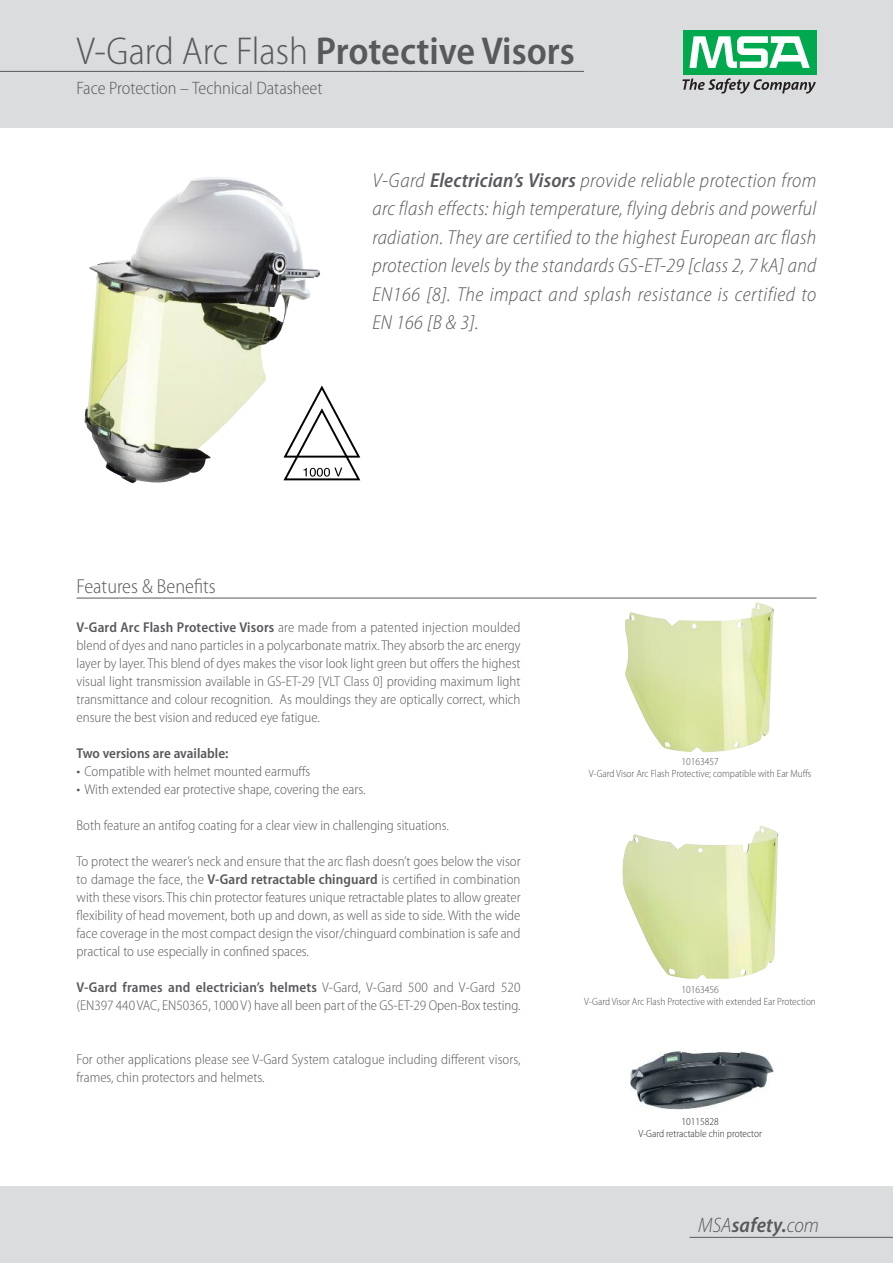
<style>
.page{position:relative;width:893px;height:1263px;background:#fff}
.page>*{position:absolute;margin:0;border:0;box-sizing:border-box;transform-origin:0 0}
.t1{font:600 semi-condensed 39px "Myriad Pro";color:#58595c}
.t2{font:italic 600 semi-condensed 21px "Myriad Pro";letter-spacing:.01em;color:#58595c}
.t3{font:italic 300 semi-condensed 20.25px/28.5px "Myriad Pro";letter-spacing:.025em;color:#58595c;text-align:justify}
.t4{font:300 semi-condensed 20.25px "Myriad Pro";color:#58595c}
.t5{font:300 semi-condensed 18px "Myriad Pro";color:#58595c}
.t6{font:300 semi-condensed 14.25px/18px "Myriad Pro";color:#58595c;text-align:justify}
.t7{font:600 semi-condensed 14.25px "Myriad Pro";color:#58595c}
.t8{font:300 semi-condensed 10.5px/12px "Myriad Pro";color:#525152;text-align:center}
.t9{font:300 semi-condensed 10.5px/12px "Myriad Pro";color:#272627;text-align:center}
.s1{font-weight:300}
.s2{font-weight:600}
.s3{font-size:15.6px}
</style>
<div class="page">
<div style="left:0;top:1186px;width:893px;height:77px;background:#dbdcdd"></div>
<div style="left:0;top:0;width:893px;height:128px;background:#dbdcdd"></div>
<div style="left:683px;top:30px;width:133px;height:44px;background:#00a94e"></div>
<svg style="left:689px;top:36px;width:121px;height:32px"></svg>
<svg style="left:682px;top:78px;width:134px;height:16px"></svg>
<hr style="left:690px;top:1237px;width:203px;height:1px;background:#58595c">
<img style="left:84px;top:177px;width:236px;height:306px">
<div style="left:273px;top:374px;width:99px;height:147px;background:#fff"></div>
<svg style="left:283px;top:385px;width:78px;height:96px"></svg>
<hr style="left:0;top:71px;width:584px;height:1px;background:#58595c">
<hr style="left:77px;top:598px;width:739px;height:1px;background:#58595c">
<img style="left:625px;top:602px;width:148px;height:150px">
<img style="left:622px;top:825px;width:156px;height:154px">
<img style="left:630px;top:1051px;width:144px;height:59px">
<h1 class="t1" style="left:77px;top:29px;width:500px"><span class="s1">V-Gard Arc Flash</span> Protective Visors</h1>
<p class="t5" style="left:77px;top:79px;width:248px">Face Protection – Technical Datasheet</p>
<h3 class="t4" style="left:77px;top:575px;width:141px">Features &amp; Benefits</h3>
<p class="t3" style="left:372px;top:166px;width:445px">V-Gard <span class="s2">Electrician’s Visors</span> provide reliable protection from arc flash effects: high temperature, flying debris and powerful radiation. They are certified to the highest European arc flash protection levels by the standards GS-ET-29 [class 2, 7 kA] and EN166 [8]. The impact and splash resistance is certified to EN 166 [B &amp; 3].</p>
<p class="t6" style="left:77px;top:618px;width:445px"><span class="s2">V-Gard Arc Flash Protective Visors</span> are made from a patented injection moulded blend of dyes and nano particles in a polycarbonate matrix. They absorb the arc energy layer by layer. This blend of dyes makes the visor look light green but offers the highest visual light transmission available in GS-ET-29 [VLT Class 0] providing maximum light transmittance and colour recognition. As mouldings they are optically correct, which ensure the best vision and reduced eye fatigue.</p>
<p class="t7" style="left:77px;top:745px;width:153px">Two versions are available:</p>
<p class="t6" style="left:77px;top:762px;width:235px"><span class="s3">•</span> Compatible with helmet mounted earmuffs</p>
<p class="t6" style="left:77px;top:780px;width:290px"><span class="s3">•</span> With extended ear protective shape, covering the ears.</p>
<p class="t6" style="left:77px;top:816px;width:374px">Both feature an antifog coating for a clear view in challenging situations.</p>
<p class="t6" style="left:77px;top:852px;width:446px">To protect the wearer’s neck and ensure that the arc flash doesn’t goes below the visor to damage the face, the <span class="s2">V-Gard retractable chinguard</span> is certified in combination with these visors. This chin protector features unique retractable plates to allow greater flexibility of head movement, both up and down, as well as side to side. With the wide face coverage in the most compact design the visor/chinguard combination is safe and practical to use especially in confined spaces.</p>
<p class="t6" style="left:77px;top:978px;width:445px"><span class="s2">V-Gard frames and electrician’s helmets</span> V-Gard, V-Gard 500 and V-Gard 520 (EN397 440 VAC, EN50365, 1000 V) have all been part of the GS-ET-29 Open-Box testing.</p>
<p class="t6" style="left:77px;top:1050px;width:445px">For other applications please see V-Gard System catalogue including different visors, frames, chin protectors and helmets.</p>
<p class="t8" style="left:589px;top:755px;width:224px">10163457<br>V-Gard Visor Arc Flash Protective; compatible with Ear Muffs</p>
<p class="t8" style="left:584px;top:983px;width:233px">10163456<br>V-Gard Visor Arc Flash Protective with extended Ear Protection</p>
<p class="t9" style="left:638px;top:1115px;width:125px">10115828<br>V-Gard retractable chin protector</p>
<h2 class="t2" style="left:698px;top:1213px;width:122px"><span class="s1">MSA</span>safety.<span class="s1">com</span></h2>
</div>
